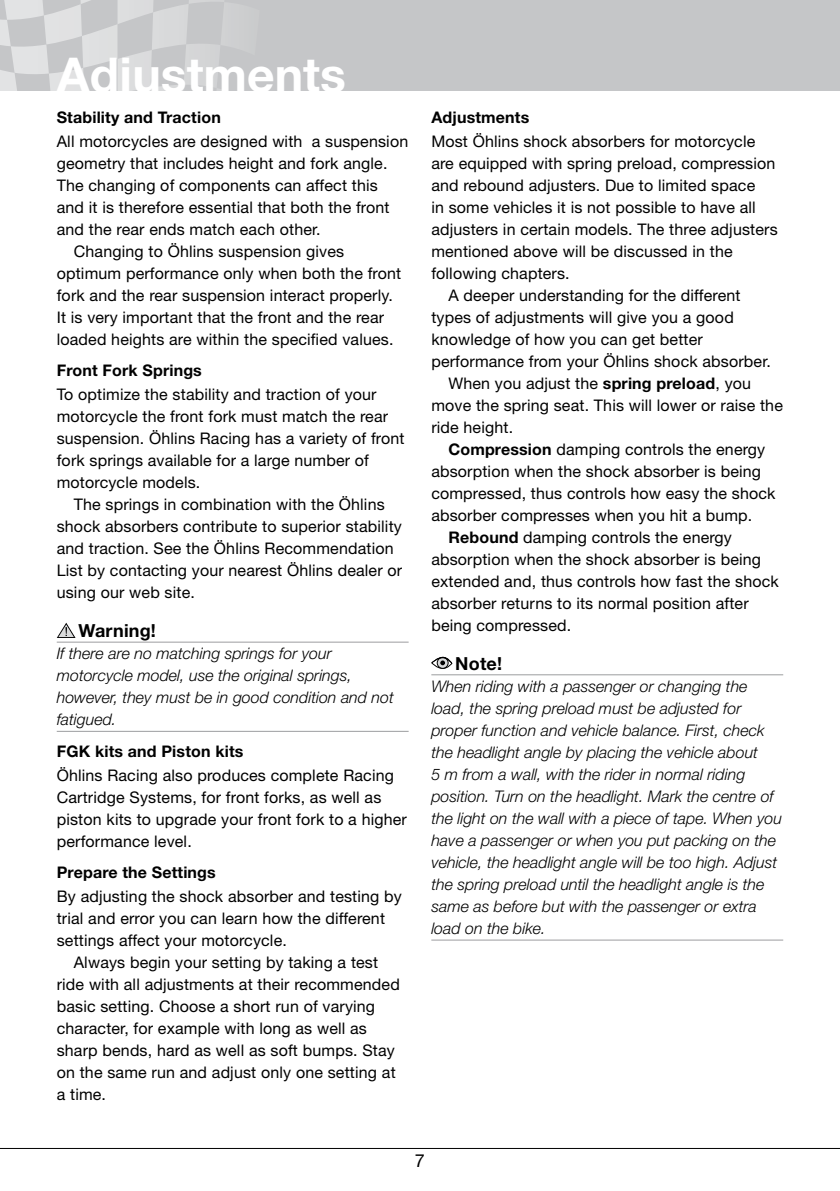
<style>
.page{position:relative;width:840px;height:1191px;background:#fff}
.page>*{position:absolute;margin:0;border:0;box-sizing:border-box;transform-origin:0 0}
.t1{font:700 48px "Helvetica Neue LT Std";color:#fff}
.t2{font:700 18px "Helvetica Neue LT Std";letter-spacing:.01em;color:#000}
.t3{font:16px/22px "Helvetica Neue LT Std";letter-spacing:.01em;color:#000}
.t4{font:italic 300 16px/22px "Helvetica Neue LT Std";color:#000}
.t5{font:700 16px "Helvetica Neue LT Std";letter-spacing:.01em;color:#000}
.s1{font-weight:700}
</style>
<div class="page">
<hr style="left:0;top:1148px;width:839px;height:1px;background:#000">
<div style="left:0;top:0;width:839px;height:91px;background:#c5c6c8"></div>
<svg style="left:0;top:0;width:228px;height:91px"></svg>
<hr style="left:57px;top:642px;width:351px;height:1px;background:#9c9d9f">
<hr style="left:57px;top:731px;width:351px;height:1px;background:#9c9d9f">
<svg style="left:57px;top:622px;width:18px;height:16px"></svg>
<hr style="left:431px;top:674px;width:351px;height:1px;background:#9c9d9f">
<hr style="left:431px;top:939px;width:351px;height:1px;background:#9c9d9f">
<div style="left:431px;top:657px;width:21px;height:12px;border:1px solid #000;border-radius:50%"></div>
<svg style="left:437px;top:657px;width:11px;height:11px"></svg>
<div style="left:436px;top:657px;width:12px;height:12px;border:1px solid #000;border-radius:50%"></div>
<svg style="left:431px;top:657px;width:21px;height:8px"></svg>
<h1 class="t1" style="left:57px;top:46px;width:290px">Adjustments</h1>
<p class="t5" style="left:57px;top:107px;width:165px">Stability and Traction</p>
<p class="t3" style="left:57px;top:130px;width:353px">All motorcycles are designed with a suspension</p>
<p class="t3" style="left:57px;top:152px;width:332px">geometry that includes height and fork angle.</p>
<p class="t3" style="left:57px;top:174px;width:322px">The changing of components can affect this</p>
<p class="t3" style="left:57px;top:196px;width:334px">and it is therefore essential that both the front</p>
<p class="t3" style="left:57px;top:218px;width:265px">and the rear ends match each other.</p>
<p class="t3" style="left:74px;top:240px;width:272px">Changing to Öhlins suspension gives</p>
<p class="t3" style="left:57px;top:262px;width:346px">optimum performance only when both the front</p>
<p class="t3" style="left:57px;top:284px;width:337px">fork and the rear suspension interact properly.</p>
<p class="t3" style="left:57px;top:306px;width:329px">It is very important that the front and the rear</p>
<p class="t3" style="left:57px;top:328px;width:338px">loaded heights are within the specified values.</p>
<p class="t5" style="left:57px;top:361px;width:146px">Front Fork Springs</p>
<p class="t3" style="left:57px;top:383px;width:349px">To optimize the stability and traction of your motorcycle the front fork must match the rear suspension. Öhlins Racing has a variety of front fork springs available for a large number of motorcycle models.</p>
<p class="t3" style="left:57px;top:493px;width:347px;text-indent:17px">The springs in combination with the Öhlins shock absorbers contribute to superior stability and traction. See the Öhlins Recommendation List by contacting your nearest Öhlins dealer or using our web site.</p>
<p class="t2" style="left:79px;top:620px;width:79px">Warning!</p>
<p class="t4" style="left:57px;top:642px;width:338px">If there are no matching springs for your motorcycle model, use the original springs, however, they must be in good condition and not fatigued.</p>
<p class="t5" style="left:57px;top:741px;width:188px">FGK kits and Piston kits</p>
<p class="t3" style="left:57px;top:764px;width:351px">Öhlins Racing also produces complete Racing Cartridge Systems, for front forks, as well as piston kits to upgrade your front fork to a higher performance level.</p>
<p class="t5" style="left:57px;top:862px;width:160px">Prepare the Settings</p>
<p class="t3" style="left:57px;top:885px;width:346px">By adjusting the shock absorber and testing by trial and error you can learn how the different settings affect your motorcycle.</p>
<p class="t3" style="left:57px;top:951px;width:344px;text-indent:17px">Always begin your setting by taking a test ride with all adjustments at their recommended basic setting. Choose a short run of varying character, for example with long as well as sharp bends, hard as well as soft bumps. Stay on the same run and adjust only one setting at a time.</p>
<p class="t5" style="left:431px;top:107px;width:99px">Adjustments</p>
<p class="t3" style="left:431px;top:130px;width:325px">Most Öhlins shock absorbers for motorcycle</p>
<p class="t3" style="left:431px;top:152px;width:345px">are equipped with spring preload, compression</p>
<p class="t3" style="left:431px;top:174px;width:325px">and rebound adjusters. Due to limited space</p>
<p class="t3" style="left:431px;top:196px;width:326px">in some vehicles it is not possible to have all</p>
<p class="t3" style="left:431px;top:218px;width:347px">adjusters in certain models. The three adjusters</p>
<p class="t3" style="left:431px;top:240px;width:303px">mentioned above will be discussed in the</p>
<p class="t3" style="left:431px;top:262px;width:140px">following chapters.</p>
<p class="t3" style="left:448px;top:284px;width:293px">A deeper understanding for the different</p>
<p class="t3" style="left:431px;top:306px;width:304px">types of adjustments will give you a good</p>
<p class="t3" style="left:431px;top:328px;width:273px">knowledge of how you can get better</p>
<p class="t3" style="left:431px;top:350px;width:341px">performance from your Öhlins shock absorber.</p>
<p class="t3" style="left:448px;top:372px;width:304px">When you adjust the <span class="s1">spring preload</span>, you</p>
<p class="t3" style="left:431px;top:394px;width:353px">move the spring seat. This will lower or raise the</p>
<p class="t3" style="left:431px;top:416px;width:83px">ride height.</p>
<p class="t3" style="left:448px;top:438px;width:318px"><span class="s1">Compression</span> damping controls the energy</p>
<p class="t3" style="left:431px;top:460px;width:331px">absorption when the shock absorber is being</p>
<p class="t3" style="left:431px;top:482px;width:345px">compressed, thus controls how easy the shock</p>
<p class="t3" style="left:431px;top:504px;width:322px">absorber compresses when you hit a bump.</p>
<p class="t3" style="left:448px;top:526px;width:285px"><span class="s1">Rebound</span> damping controls the energy</p>
<p class="t3" style="left:431px;top:548px;width:331px">absorption when the shock absorber is being</p>
<p class="t3" style="left:431px;top:570px;width:349px">extended and, thus controls how fast the shock</p>
<p class="t3" style="left:431px;top:592px;width:319px">absorber returns to its normal position after</p>
<p class="t3" style="left:431px;top:614px;width:141px">being compressed.</p>
<p class="t2" style="left:455px;top:652px;width:48px">Note!</p>
<p class="t4" style="left:431px;top:675px;width:352px">When riding with a passenger or changing the load, the spring preload must be adjusted for proper function and vehicle balance. First, check the headlight angle by placing the vehicle about<br>5 m from a wall, with the rider in normal riding position. Turn on the headlight. Mark the centre of the light on the wall with a piece of tape. When you have a passenger or when you put packing on the vehicle, the headlight angle will be too high. Adjust the spring preload until the headlight angle is the same as before but with the passenger or extra load on the bike.</p>
</div>
